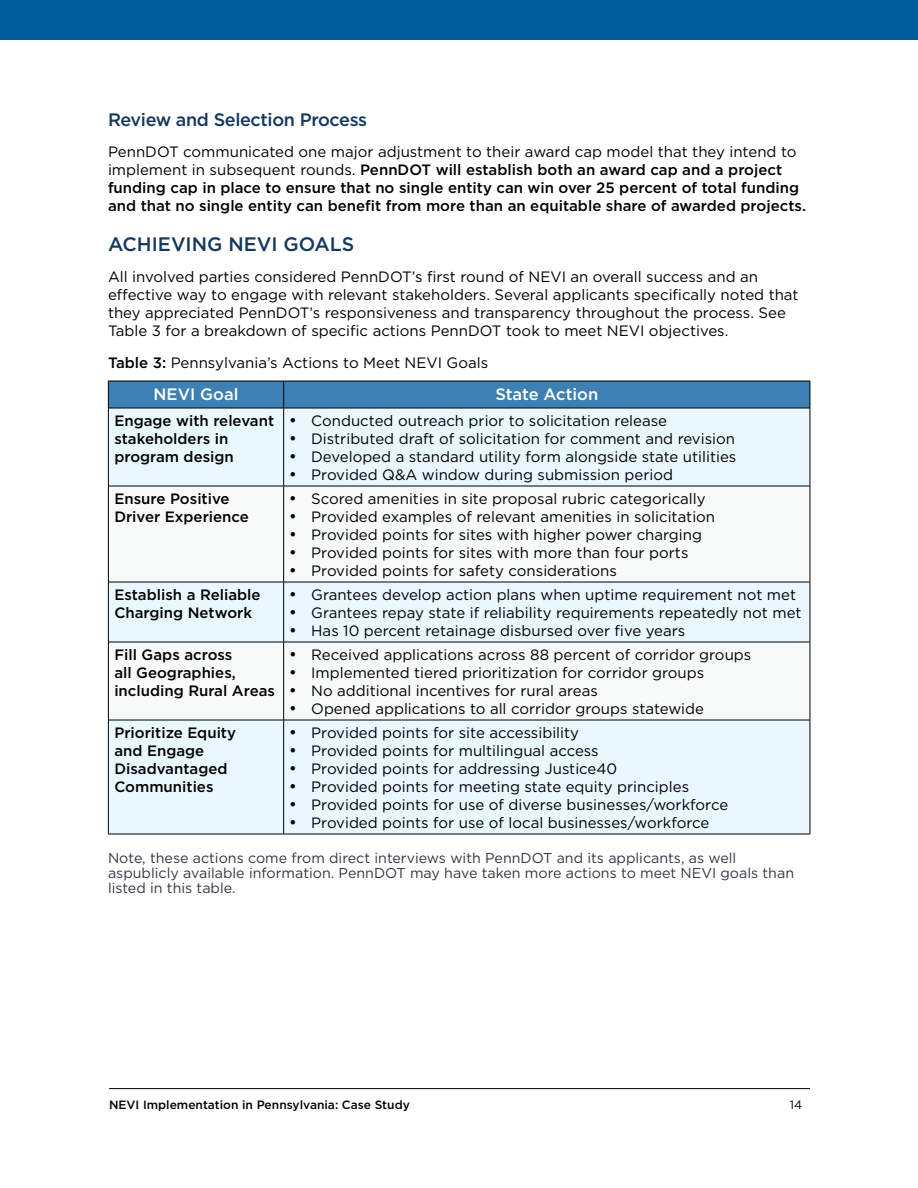
<style>
.page{position:relative;width:918px;height:1188px;background:#fff}
.page>*{position:absolute;margin:0;border:0;box-sizing:border-box;transform-origin:0 0}
.Toc_-_Sub_Head_ALL_CAPS{font:500 19.5px "Gotham";color:#14385f}
.ToC_-_SubHead{font:500 18px "Gotham";letter-spacing:-.02em;color:#14385f}
.t1{font:500 16.5px "Gotham";color:#fff}
.t2{font:15px/18px "Gotham";color:#000}
.t3{font:500 15px/18px "Gotham";color:#000}
.Figure_Caption{font:14.25px/15.5px "Gotham";color:#373545}
.t4{font:500 12px "Gotham";color:#000}
.t5{font:12px "Gotham";color:#000}
.s1{font-weight:400}
.s2{font-weight:500}
</style>
<div class="page">
<hr style="left:109px;top:1088px;width:701px;height:1px;background:#000">
<div style="left:0;top:0;width:918px;height:40px;background:#005b9d"></div>
<div style="left:109px;top:409px;width:701px;height:425px;background:#e9f7fe"></div>
<svg style="left:109px;top:487px;width:701px;height:233px"></svg>
<hr style="left:109px;top:408px;width:175px;height:1px;background:#000">
<hr style="left:284px;top:408px;width:526px;height:1px;background:#000">
<hr style="left:283px;top:408px;width:1px;height:78px;background:#000">
<hr style="left:283px;top:582px;width:1px;height:60px;background:#000">
<hr style="left:109px;top:486px;width:175px;height:1px;background:#000">
<hr style="left:284px;top:486px;width:526px;height:1px;background:#000">
<hr style="left:283px;top:486px;width:1px;height:96px;background:#000">
<hr style="left:109px;top:582px;width:175px;height:1px;background:#000">
<hr style="left:284px;top:582px;width:526px;height:1px;background:#000">
<hr style="left:109px;top:642px;width:175px;height:1px;background:#000">
<hr style="left:284px;top:642px;width:526px;height:1px;background:#000">
<hr style="left:283px;top:642px;width:1px;height:78px;background:#000">
<hr style="left:109px;top:720px;width:175px;height:1px;background:#000">
<hr style="left:284px;top:720px;width:526px;height:1px;background:#000">
<hr style="left:283px;top:720px;width:1px;height:114px;background:#000">
<svg style="left:108px;top:381px;width:703px;height:27px;background:#3a7aab"></svg>
<hr style="left:108px;top:408px;width:1px;height:78px;background:#000">
<hr style="left:810px;top:408px;width:1px;height:78px;background:#000">
<hr style="left:108px;top:486px;width:1px;height:96px;background:#000">
<hr style="left:810px;top:486px;width:1px;height:96px;background:#000">
<hr style="left:108px;top:582px;width:1px;height:60px;background:#000">
<hr style="left:810px;top:582px;width:1px;height:60px;background:#000">
<hr style="left:108px;top:642px;width:1px;height:78px;background:#000">
<hr style="left:810px;top:642px;width:1px;height:78px;background:#000">
<hr style="left:108px;top:720px;width:1px;height:114px;background:#000">
<hr style="left:810px;top:720px;width:1px;height:114px;background:#000">
<hr style="left:108px;top:834px;width:176px;height:1px;background:#000">
<hr style="left:284px;top:834px;width:526px;height:1px;background:#000">
<p class="ToC_-_SubHead" style="left:108px;top:107px;width:261px">Review and Selection Process</p>
<p class="t3" style="left:108px;top:143px;width:700px"><span class="s1">PennDOT communicated one major adjustment to their award cap model that they intend to implement in subsequent rounds.</span> PennDOT will establish both an award cap and a project funding cap in place to ensure that no single entity can win over 25 percent of total funding and that no single entity can benefit from more than an equitable share of awarded projects.</p>
<p class="Toc_-_Sub_Head_ALL_CAPS" style="left:108px;top:231px;width:248px">ACHIEVING NEVI GOALS</p>
<p class="t2" style="left:108px;top:268px;width:692px">All involved parties considered PennDOT’s first round of NEVI an overall success and an effective way to engage with relevant stakeholders. Several applicants specifically noted that they appreciated PennDOT’s responsiveness and transparency throughout the process. See Table 3 for a breakdown of specific actions PennDOT took to meet NEVI objectives.</p>
<p class="t2" style="left:108px;top:353px;width:382px"><span class="s2">Table 3:</span> Pennsylvania’s Actions to Meet NEVI Goals</p>
<p class="t1" style="left:154px;top:384px;width:86px">NEVI Goal</p>
<p class="t1" style="left:495px;top:384px;width:104px">State Action</p>
<p class="t3" style="left:114px;top:412px;width:161px">Engage with relevant stakeholders in program design</p>
<p class="t2" style="left:290px;top:411px;width:379px">• Conducted outreach prior to solicitation release</p>
<p class="t2" style="left:290px;top:429px;width:447px">• Distributed draft of solicitation for comment and revision</p>
<p class="t2" style="left:290px;top:447px;width:448px">• Developed a standard utility form alongside state utilities</p>
<p class="t2" style="left:290px;top:465px;width:385px">• Provided Q&amp;A window during submission period</p>
<p class="t3" style="left:114px;top:490px;width:136px">Ensure Positive<br>Driver Experience</p>
<p class="t2" style="left:290px;top:489px;width:418px">• Scored amenities in site proposal rubric categorically</p>
<p class="t2" style="left:290px;top:507px;width:427px">• Provided examples of relevant amenities in solicitation</p>
<p class="t2" style="left:290px;top:525px;width:414px">• Provided points for sites with higher power charging</p>
<p class="t2" style="left:290px;top:543px;width:400px">• Provided points for sites with more than four ports</p>
<p class="t2" style="left:290px;top:561px;width:329px">• Provided points for safety considerations</p>
<p class="t3" style="left:114px;top:586px;width:148px">Establish a Reliable<br>Charging Network</p>
<p class="t2" style="left:290px;top:585px;width:508px">• Grantees develop action plans when uptime requirement not met</p>
<p class="t2" style="left:290px;top:603px;width:514px">• Grantees repay state if reliability requirements repeatedly not met</p>
<p class="t2" style="left:290px;top:621px;width:397px">• Has 10 percent retainage disbursed over five years</p>
<p class="t3" style="left:114px;top:646px;width:162px">Fill Gaps across<br>all Geographies, including Rural Areas</p>
<p class="t2" style="left:290px;top:645px;width:463px">• Received applications across 88 percent of corridor groups</p>
<p class="t2" style="left:290px;top:663px;width:416px">• Implemented tiered prioritization for corridor groups</p>
<p class="t2" style="left:290px;top:681px;width:310px">• No additional incentives for rural areas</p>
<p class="t2" style="left:290px;top:699px;width:416px">• Opened applications to all corridor groups statewide</p>
<p class="t3" style="left:114px;top:724px;width:123px">Prioritize Equity and Engage<br>Disadvantaged<br>Communities</p>
<p class="t2" style="left:290px;top:723px;width:291px">• Provided points for site accessibility</p>
<p class="t2" style="left:290px;top:741px;width:311px">• Provided points for multilingual access</p>
<p class="t2" style="left:290px;top:759px;width:329px">• Provided points for addressing Justice40</p>
<p class="t2" style="left:290px;top:777px;width:401px">• Provided points for meeting state equity principles</p>
<p class="t2" style="left:290px;top:795px;width:440px">• Provided points for use of diverse businesses/workforce</p>
<p class="t2" style="left:290px;top:813px;width:421px">• Provided points for use of local businesses/workforce</p>
<p class="Figure_Caption" style="left:108px;top:849px;width:688px">Note, these actions come from direct interviews with PennDOT and its applicants, as well aspublicly available information. PennDOT may have taken more actions to meet NEVI goals than listed in this table.</p>
<p class="t4" style="left:109px;top:1097px;width:302px">NEVI Implementation in Pennsylvania: Case Study</p>
<p class="t5" style="left:790px;top:1097px;width:14px">14</p>
</div>
